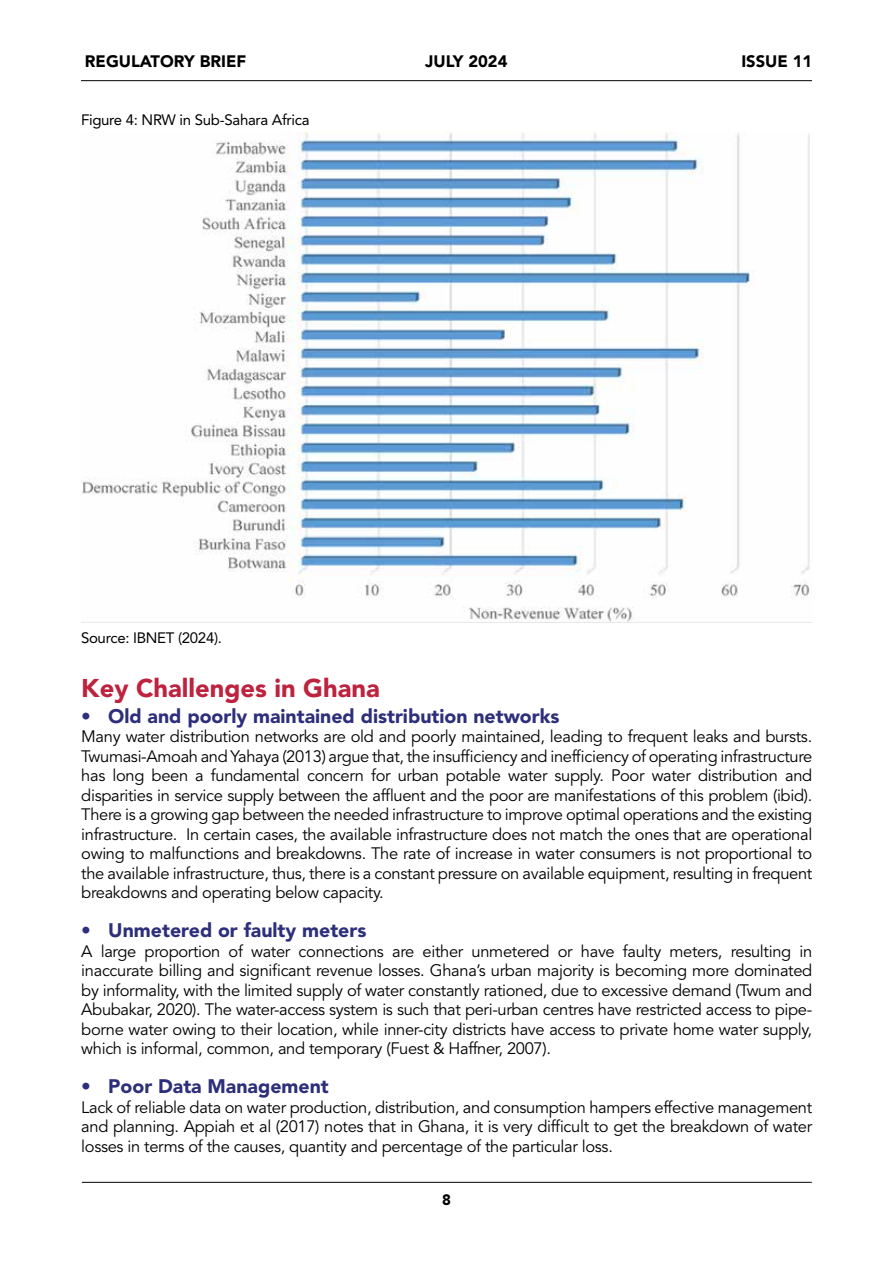
<style>
.page{position:relative;width:893px;height:1263px;background:#fff}
.page>*{position:absolute;margin:0;border:0;box-sizing:border-box;transform-origin:0 0}
.t1{font:900 25.5px "Avenir LT Std";color:#bd223e}
.t2{font:900 19.5px "Avenir LT Std";color:#2e2f7b}
.t3{font:16.5px/19.5px "Avenir LT Std";letter-spacing:-.02em;color:#000;text-align:justify}
.t4{font:900 16.5px "Avenir LT Std";color:#000}
.t5{font:15px "Avenir LT Std";letter-spacing:-.02em;color:#000}
.t6{font:900 15px "Avenir LT Std";color:#000}
</style>
<div class="page">
<hr style="left:82px;top:1182px;width:730px;height:1px;background:#000">
<hr style="left:81px;top:80px;width:731px;height:1px;background:#000">
<img style="left:81px;top:132px;width:731px;height:491px">
<p class="t4" style="left:85px;top:52px;width:163px">REGULATORY BRIEF</p>
<p class="t4" style="left:425px;top:52px;width:84px">JULY 2024</p>
<p class="t4" style="left:741px;top:52px;width:72px">ISSUE 11</p>
<p class="t5" style="left:81px;top:111px;width:230px">Figure 4: NRW in Sub-Sahara Africa</p>
<p class="t5" style="left:81px;top:629px;width:143px">Source: IBNET (2024).</p>
<h1 class="t1" style="left:81px;top:673px;width:300px">Key Challenges in Ghana</h1>
<p class="t2" style="left:81px;top:704px;width:480px">• Old and poorly maintained distribution networks</p>
<p class="t3" style="left:81px;top:727px;width:733px">Many water distribution networks are old and poorly maintained, leading to frequent leaks and bursts.<br>Twumasi-Amoah and Yahaya (2013) argue that, the insufficiency and inefficiency of operating infrastructure has long been a fundamental concern for urban potable water supply. Poor water distribution and disparities in service supply between the affluent and the poor are manifestations of this problem (ibid).<br>There is a growing gap between the needed infrastructure to improve optimal operations and the existing infrastructure. In certain cases, the available infrastructure does not match the ones that are operational owing to malfunctions and breakdowns. The rate of increase in water consumers is not proportional to the available infrastructure, thus, there is a constant pressure on available equipment, resulting in frequent breakdowns and operating below capacity.</p>
<p class="t2" style="left:81px;top:919px;width:287px">• Unmetered or faulty meters</p>
<p class="t3" style="left:81px;top:942px;width:732px">A large proportion of water connections are either unmetered or have faulty meters, resulting in inaccurate billing and significant revenue losses. Ghana’s urban majority is becoming more dominated by informality, with the limited supply of water constantly rationed, due to excessive demand (Twum and Abubakar, 2020). The water-access system is such that peri-urban centres have restricted access to pipe&shy;borne water owing to their location, while inner-city districts have access to private home water supply, which is informal, common, and temporary (Fuest &amp; Haffner, 2007).</p>
<p class="t2" style="left:81px;top:1075px;width:249px">• Poor Data Management</p>
<p class="t3" style="left:81px;top:1098px;width:732px">Lack of reliable data on water production, distribution, and consumption hampers effective management and planning. Appiah et al (2017) notes that in Ghana, it is very difficult to get the breakdown of water losses in terms of the causes, quantity and percentage of the particular loss.</p>
<p class="t6" style="left:442px;top:1190px;width:10px">8</p>
</div>
